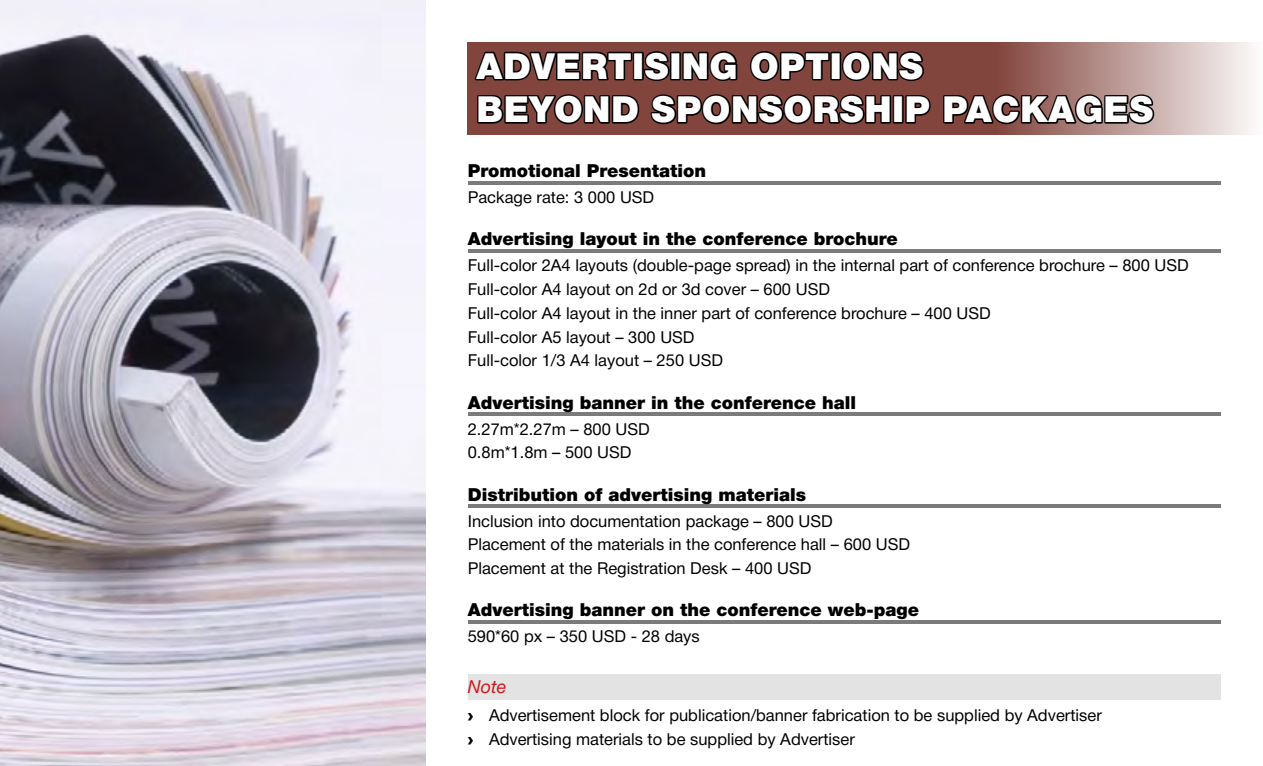
<style>
.page{position:relative;width:1263px;height:766px;background:#fff}
.page>*{position:absolute;margin:0;border:0;box-sizing:border-box;transform-origin:0 0}
.t1{font:900 36px/43.2px "Helvetica Neue Cyr";letter-spacing:.015em;color:#fff}
.t2{font:900 18px "Helvetica Neue Cyr";color:#000}
.t3{font:italic 18px "Helvetica Neue Cyr";color:#cd171a}
.t4{font:16.5px/23.7px "Helvetica Neue Cyr";color:#000}
.s1{font-family:"Arial";font-weight:900}
</style>
<div class="page">
<div style="left:468px;top:673px;width:752px;height:26px;background:#e3e3e3"></div>
<svg style="left:468px;top:43px;width:783px;height:92px;background:#b4908b"></svg>
<hr style="left:468px;top:181px;width:752px;height:3px;background:#7c7b7b">
<hr style="left:468px;top:249px;width:752px;height:3px;background:#7c7b7b">
<hr style="left:468px;top:413px;width:752px;height:3px;background:#7c7b7b">
<hr style="left:468px;top:620px;width:752px;height:3px;background:#7c7b7b">
<hr style="left:468px;top:504px;width:752px;height:3px;background:#7c7b7b">
<svg style="left:472px;top:46px;width:460px;height:139px"></svg>
<svg style="left:942px;top:91px;width:214px;height:38px;background:#624440"></svg>
<img style="left:0;top:0;width:425px;height:765px">
<h1 class="t1" style="left:476px;top:45px;width:678px">ADVERTISING OPTIONS<br>BEYOND SPONSORSHIP PACKAGES</h1>
<p class="t2" style="left:468px;top:161px;width:240px">Promotional Presentation</p>
<p class="t4" style="left:468px;top:185px;width:188px">Package rate: 3 000 USD</p>
<p class="t2" style="left:468px;top:229px;width:432px">Advertising layout in the conference brochure</p>
<p class="t4" style="left:468px;top:254px;width:722px">Full-color 2А4 layouts (double-page spread) in the internal part of conference brochure – 800 USD Full-color А4 layout on 2d or 3d cover – 600 USD<br>Full-color А4 layout in the inner part of conference brochure – 400 USD<br>Full-color А5 layout – 300 USD<br>Full-color 1/3 А4 layout – 250 USD</p>
<p class="t2" style="left:468px;top:392px;width:390px">Advertising banner in the conference hall</p>
<p class="t4" style="left:468px;top:417px;width:183px">2.27m*2.27m – 800 USD<br>0.8m*1.8m – 500 USD</p>
<p class="t2" style="left:468px;top:484px;width:340px">Distribution of advertising materials</p>
<p class="t4" style="left:468px;top:509px;width:444px">Inclusion into documentation package – 800 USD<br>Placement of the materials in the conference hall – 600 USD<br>Placement at the Registration Desk – 400 USD</p>
<p class="t2" style="left:468px;top:599px;width:453px">Advertising banner on the conference web-page</p>
<p class="t4" style="left:468px;top:624px;width:234px">590*60 px – 350 USD - 28 days</p>
<p class="t3" style="left:468px;top:676px;width:40px">Note</p>
<p class="t4" style="left:468px;top:703px;width:635px"><span class="s1">›</span> Advertisement block for publication/banner fabrication to be supplied by Advertiser <span class="s1">›</span> Advertising materials to be supplied by Advertiser</p>
</div>
